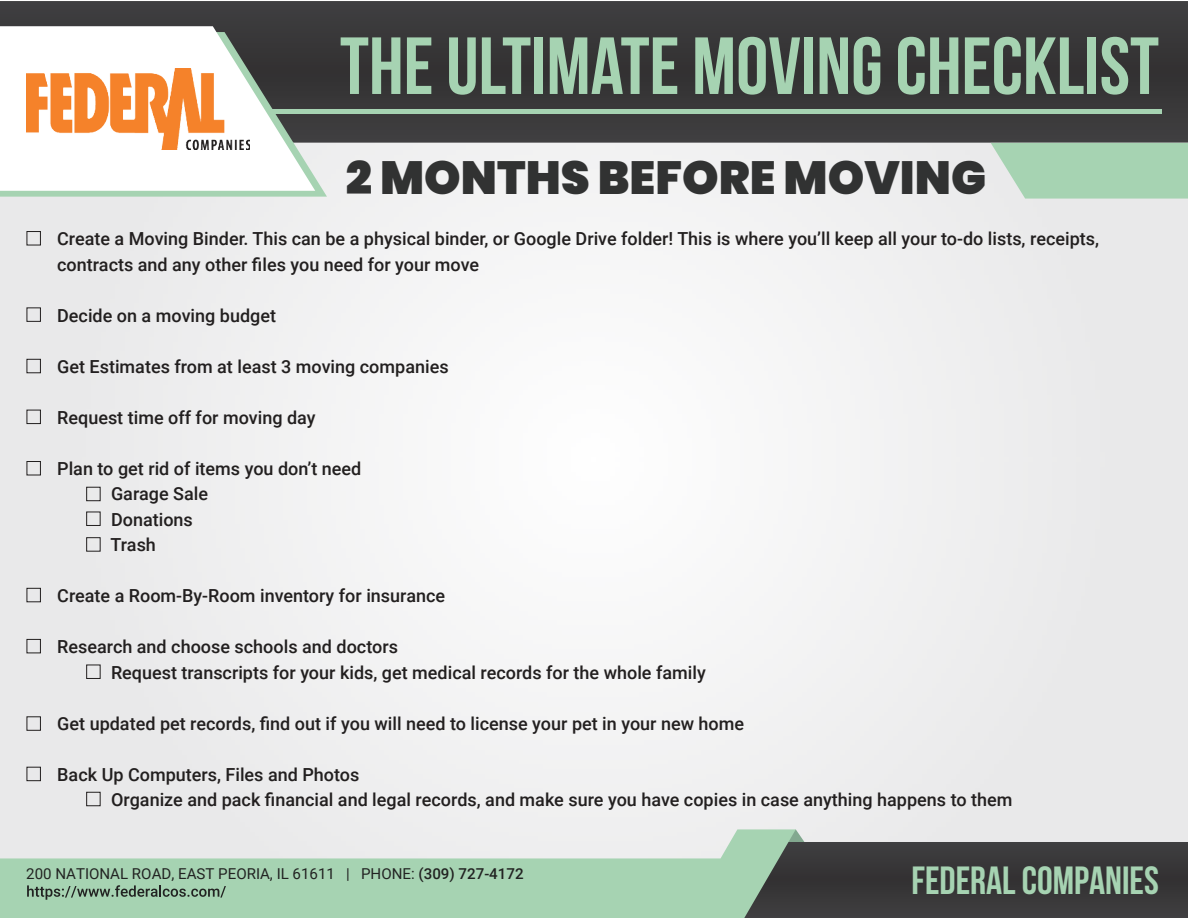
<style>
.page{position:relative;width:1188px;height:918px;background:#fff}
.page>*{position:absolute;margin:0;border:0;box-sizing:border-box;transform-origin:0 0}
.t1{font:700 80.85px "Bebas Neue";color:#a6d3b2}
.t2{font:900 46.5px "Poppins";color:#313232}
.t3{font:700 39.3px "Bebas Neue";color:#a6d3b2}
.t4{font:500 18px/25.5px "Roboto";color:#221f1f}
.t5{font:15px "Roboto";color:#222322}
.s1{font-weight:500}
</style>
<div class="page">
<svg style="left:796px;top:829px;width:14px;height:13px"></svg>
<div style="left:796px;top:842px;width:392px;height:76px;background:#393839"></div>
<svg style="left:0;top:829px;width:796px;height:89px;fill:#a6d3b2"></svg>
<div style="left:0;top:1px;width:1188px;height:142px;background:#39383a"></div>
<svg style="left:0;top:32px;width:327px;height:165px"></svg>
<div style="left:235px;top:109px;width:927px;height:5px;background:#a6d3b2"></div>
<svg style="left:0;top:26px;width:315px;height:165px"></svg>
<svg style="left:991px;top:143px;width:197px;height:56px"></svg>
<div style="left:27px;top:231px;width:14px;height:14px;border:1px solid #221f1f"></div>
<div style="left:27px;top:307px;width:14px;height:15px;border:1px solid #221f1f"></div>
<div style="left:27px;top:359px;width:14px;height:14px;border:1px solid #221f1f"></div>
<div style="left:27px;top:410px;width:14px;height:14px;border:1px solid #221f1f"></div>
<div style="left:27px;top:461px;width:14px;height:14px;border:1px solid #221f1f"></div>
<div style="left:86px;top:487px;width:15px;height:14px;border:1px solid #221f1f"></div>
<div style="left:86px;top:512px;width:15px;height:14px;border:1px solid #221f1f"></div>
<div style="left:86px;top:537px;width:15px;height:15px;border:1px solid #221f1f"></div>
<div style="left:86px;top:665px;width:15px;height:14px;border:1px solid #221f1f"></div>
<div style="left:86px;top:792px;width:15px;height:14px;border:1px solid #221f1f"></div>
<div style="left:27px;top:588px;width:14px;height:14px;border:1px solid #221f1f"></div>
<div style="left:27px;top:639px;width:14px;height:14px;border:1px solid #221f1f"></div>
<div style="left:27px;top:716px;width:14px;height:15px;border:1px solid #221f1f"></div>
<div style="left:27px;top:767px;width:14px;height:14px;border:1px solid #221f1f"></div>
<img style="left:26px;top:68px;width:224px;height:82px">
<svg style="left:27px;top:885px;width:199px;height:15px"></svg>
<h1 class="t1" style="left:340px;top:19px;width:821px">THE ULTIMATE MOVING CHECKLIST</h1>
<h2 class="t2" style="left:346px;top:151px;width:642px">2 MONTHS BEFORE MOVING</h2>
<p class="t4" style="left:57px;top:227px;width:1043px">Create a Moving Binder. This can be a physical binder, or Google Drive folder! This is where you’ll keep all your to-do lists, receipts, contracts and any other files you need for your move</p>
<p class="t4" style="left:57px;top:304px;width:220px">Decide on a moving budget</p>
<p class="t4" style="left:57px;top:355px;width:393px">Get Estimates from at least 3 moving companies</p>
<p class="t4" style="left:57px;top:406px;width:260px">Request time off for moving day</p>
<p class="t4" style="left:111px;top:457px;width:252px;text-indent:-53px">Plan to get rid of items you don’t need<br>Garage Sale<br>Donations<br>Trash</p>
<p class="t4" style="left:57px;top:584px;width:389px">Create a Room-By-Room inventory for insurance</p>
<p class="t4" style="left:111px;top:635px;width:596px;text-indent:-54px">Research and choose schools and doctors<br>Request transcripts for your kids, get medical records for the whole family</p>
<p class="t4" style="left:57px;top:712px;width:688px">Get updated pet records, find out if you will need to license your pet in your new home</p>
<p class="t4" style="left:111px;top:763px;width:903px;text-indent:-54px">Back Up Computers, Files and Photos<br>Organize and pack financial and legal records, and make sure you have copies in case anything happens to them</p>
<p class="t5" style="left:26px;top:867px;width:499px">200 NATIONAL ROAD, EAST PEORIA, IL 61611 | PHONE: <span class="s1">(309) 727-4172</span></p>
<h3 class="t3" style="left:911px;top:857px;width:249px">FEDERAL COMPANIES</h3>
</div>
